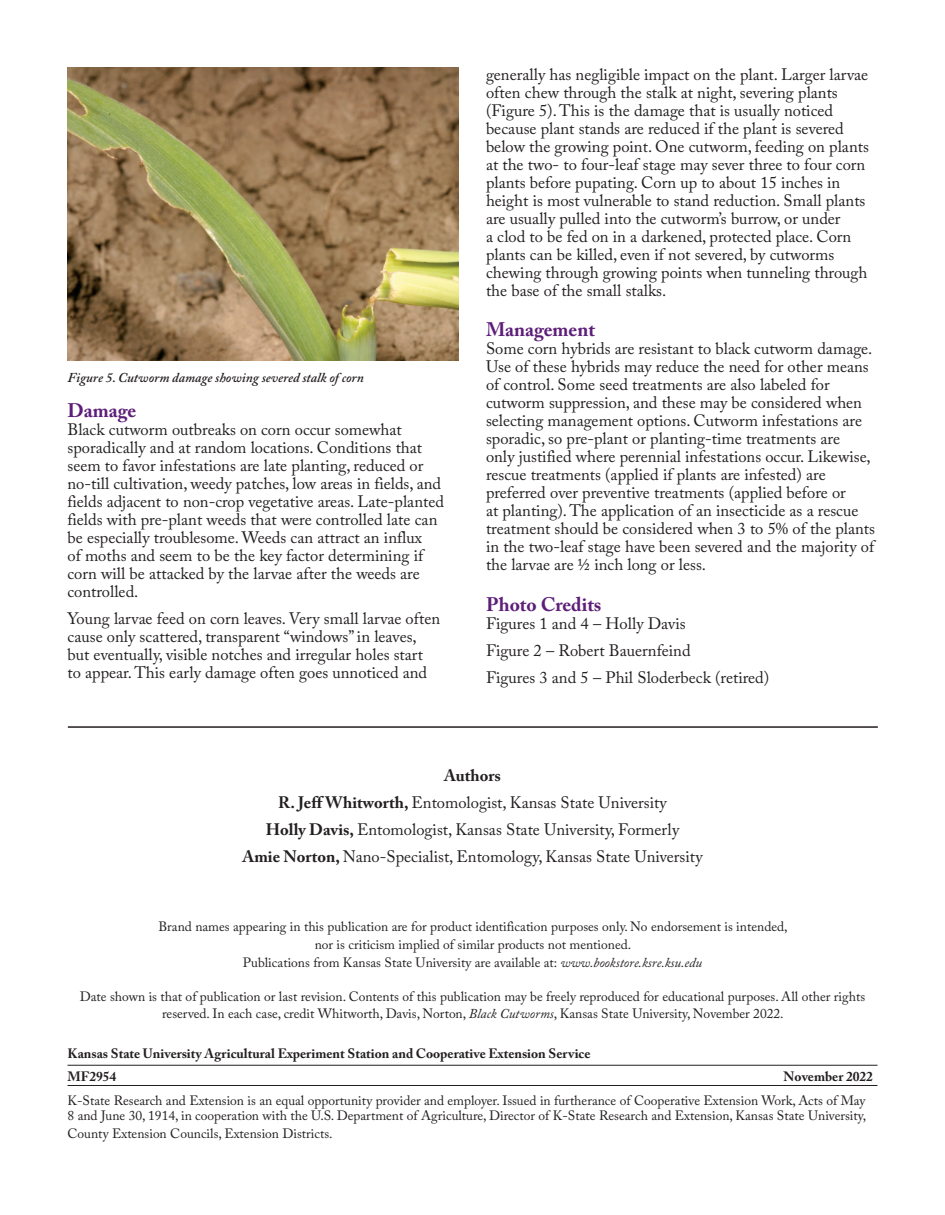
<style>
.page{position:relative;width:945px;height:1215px;background:#fff}
.page>*{position:absolute;margin:0;border:0;box-sizing:border-box;transform-origin:0 0}
.Subheads{font:700 19.5px "Adobe Caslon Pro";color:#5d1e79}
.Body_Text{font:16.5px/18px "Adobe Caslon Pro";color:#231f20}
.Body_Text-2{font:700 16.5px "Adobe Caslon Pro";color:#231f20}
.Body_Text-3{font:13.5px/16.5px "Adobe Caslon Pro";color:#231f20;text-align:center}
.Heading_3{font:700 13.5px "Adobe Caslon Pro";color:#231f20}
.t1{font:italic 600 13.5px "Adobe Caslon Pro";color:#231f20}
.Body_Text-4{font:700 13.5px "Adobe Caslon Pro";color:#231f20}
.s1{font-weight:700}
.s2{font-style:italic}
</style>
<div class="page">
<hr style="left:68px;top:726px;width:810px;height:2px;background:#231f20">
<img style="left:68px;top:68px;width:391px;height:293px">
<hr style="left:68px;top:1065px;width:810px;height:1px;background:#231f20">
<hr style="left:68px;top:1085px;width:810px;height:1px;background:#231f20">
<p class="t1" style="left:68px;top:370px;width:298px">Figure 5. Cutworm damage showing severed stalk of corn</p>
<p class="Subheads" style="left:68px;top:399px;width:70px">Damage</p>
<p class="Body_Text" style="left:68px;top:420px;width:378px">Black cutworm outbreaks on corn occur somewhat sporadically and at random locations. Conditions that seem to favor infestations are late planting, reduced or no-till cultivation, weedy patches, low areas in fields, and fields adjacent to non-crop vegetative areas. Late-planted fields with pre-plant weeds that were controlled late can be especially troublesome. Weeds can attract an influx<br>of moths and seem to be the key factor determining if corn will be attacked by the larvae after the weeds are controlled.</p>
<p class="Body_Text" style="left:68px;top:609px;width:374px">Young larvae feed on corn leaves. Very small larvae often cause only scattered, transparent “windows” in leaves, but eventually, visible notches and irregular holes start to appear. This early damage often goes unnoticed and</p>
<p class="Body_Text" style="left:486px;top:65px;width:384px">generally has negligible impact on the plant. Larger larvae often chew through the stalk at night, severing plants (Figure 5). This is the damage that is usually noticed because plant stands are reduced if the plant is severed below the growing point. One cutworm, feeding on plants at the two- to four-leaf stage may sever three to four corn plants before pupating. Corn up to about 15 inches in height is most vulnerable to stand reduction. Small plants are usually pulled into the cutworm’s burrow, or under<br>a clod to be fed on in a darkened, protected place. Corn plants can be killed, even if not severed, by cutworms chewing through growing points when tunneling through the base of the small stalks.</p>
<p class="Subheads" style="left:486px;top:318px;width:111px">Management</p>
<p class="Body_Text" style="left:486px;top:339px;width:391px">Some corn hybrids are resistant to black cutworm damage.<br>Use of these hybrids may reduce the need for other means of control. Some seed treatments are also labeled for cutworm suppression, and these may be considered when selecting management options. Cutworm infestations are sporadic, so pre-plant or planting-time treatments are<br>only justified where perennial infestations occur. Likewise, rescue treatments (applied if plants are infested) are preferred over preventive treatments (applied before or<br>at planting). The application of an insecticide as a rescue treatment should be considered when 3 to 5% of the plants in the two-leaf stage have been severed and the majority of the larvae are ½ inch long or less.</p>
<p class="Subheads" style="left:486px;top:592px;width:117px">Photo Credits</p>
<p class="Body_Text" style="left:486px;top:614px;width:201px">Figures 1 and 4 – Holly Davis</p>
<p class="Body_Text" style="left:486px;top:641px;width:206px">Figure 2 – Robert Bauernfeind</p>
<p class="Body_Text" style="left:486px;top:668px;width:285px">Figures 3 and 5 – Phil Sloderbeck (retired)</p>
<p class="Body_Text-2" style="left:444px;top:766px;width:58px">Authors</p>
<p class="Body_Text" style="left:278px;top:794px;width:390px"><span class="s1">R. Jeff Whitworth,</span> Entomologist, Kansas State University</p>
<p class="Body_Text" style="left:266px;top:821px;width:415px"><span class="s1">Holly Davis,</span> Entomologist, Kansas State University, Formerly</p>
<p class="Body_Text" style="left:242px;top:848px;width:462px"><span class="s1">Amie Norton,</span> Nano-Specialist, Entomology, Kansas State University</p>
<p class="Body_Text-3" style="left:158px;top:918px;width:631px">Brand names appearing in this publication are for product identification purposes only. No endorsement is intended,</p>
<p class="Body_Text-3" style="left:315px;top:936px;width:318px">nor is criticism implied of similar products not mentioned.</p>
<p class="Body_Text-3" style="left:243px;top:954px;width:461px">Publications from Kansas State University are available at: <span class="s2">www.bookstore.ksre.ksu.edu</span></p>
<p class="Body_Text-3" style="left:80px;top:988px;width:787px">Date shown is that of publication or last revision. Contents of this publication may be freely reproduced for educational purposes. All other rights reserved. In each case, credit Whitworth, Davis, Norton, <span class="s2">Black Cutworms</span>, Kansas State University, November 2022.</p>
<p class="Heading_3" style="left:68px;top:1046px;width:525px">Kansas State University Agricultural Experiment Station and Cooperative Extension Service</p>
<p class="Body_Text-4" style="left:68px;top:1068px;width:50px">MF2954</p>
<p class="Body_Text-4" style="left:784px;top:1068px;width:91px">November 2022</p>
<p class="Body_Text-3" style="left:68px;top:1092px;width:800px;line-height:15px;text-align:left">K-State Research and Extension is an equal opportunity provider and employer. Issued in furtherance of Cooperative Extension Work, Acts of May<br>8 and June 30, 1914, in cooperation with the U.S. Department of Agriculture, Director of K-State Research and Extension, Kansas State University,</p>
<p class="Body_Text-3" style="left:68px;top:1125px;width:267px">County Extension Councils, Extension Districts.</p>
</div>
